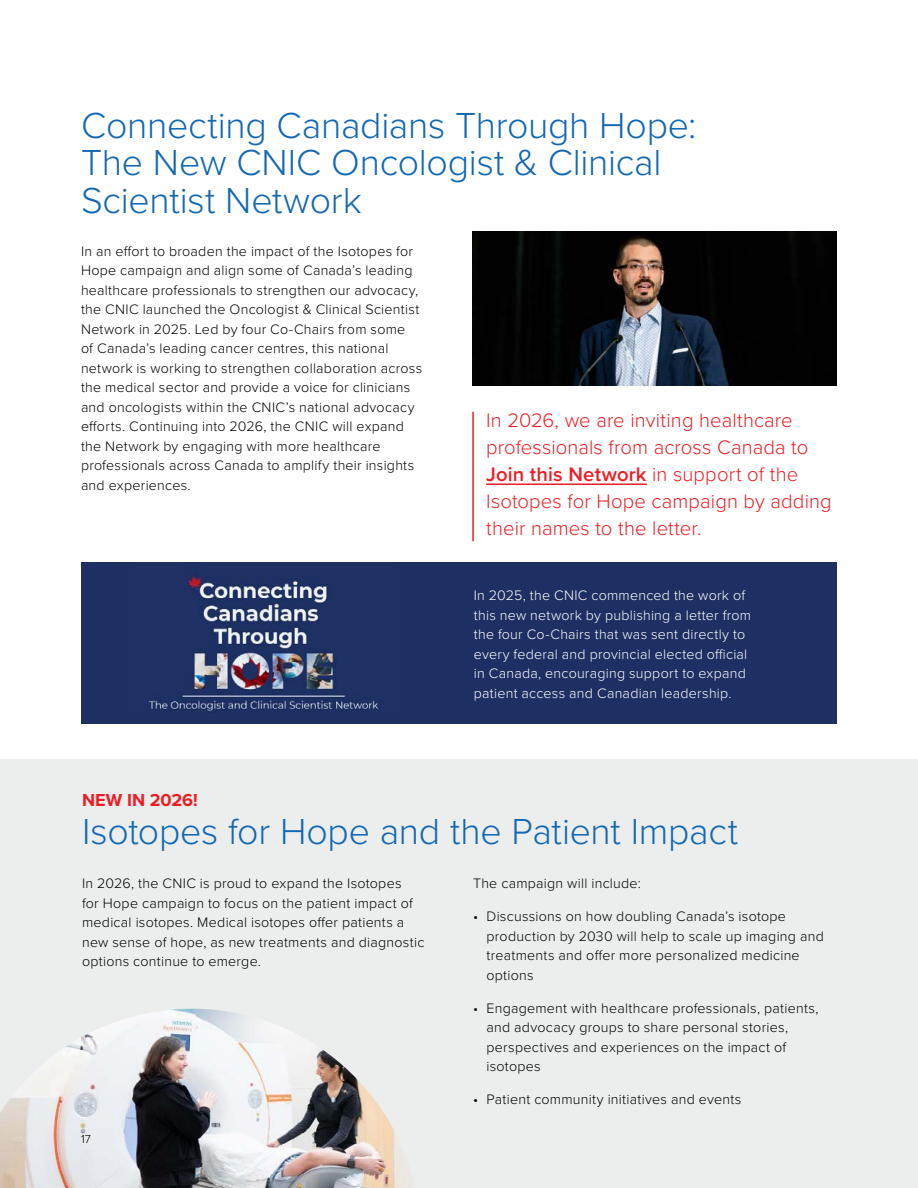
<style>
.page{position:relative;width:918px;height:1188px;background:#fff}
.page>*{position:absolute;margin:0;border:0;box-sizing:border-box;transform-origin:0 0}
.t1{font:300 37.5px/37.5px "Proxima Nova";letter-spacing:-.005em;color:#1268b3}
.CALLOUT{font:300 20.25px/27px "Proxima Nova";letter-spacing:.005em;color:#ed1d24}
.H4_red_caps{font:700 18px "Proxima Nova";color:#ed1d24}
.BODY{font:300 14.25px/19.5px "Proxima Nova";letter-spacing:.015em;color:#000}
.BODY-2{font:300 14.25px/19.5px "Proxima Nova";letter-spacing:.015em;color:#fff}
.t2{font:300 12px "Proxima Nova";color:#000}
.s1{font-weight:600}
</style>
<div class="page">
<div style="left:0;top:759px;width:918px;height:429px;background:#eceded"></div>
<img style="left:0;top:1009px;width:404px;height:179px">
<div style="left:81px;top:562px;width:756px;height:162px;background:#1e3063"></div>
<img style="left:149px;top:575px;width:230px;height:137px">
<img style="left:472px;top:231px;width:365px;height:154px">
<hr style="left:486px;top:483px;width:161px;height:2px;background:#ed1d24">
<hr style="left:472px;top:412px;width:2px;height:129px;background:#ed1d24">
<h3 class="t1" style="left:81px;top:104px;width:617px">Connecting Canadians Through Hope:<br>The New CNIC Oncologist &amp; Clinical<br>Scientist Network</h3>
<p class="BODY" style="left:81px;top:241px;width:343px">In an effort to broaden the impact of the Isotopes for Hope campaign and align some of Canada’s leading healthcare professionals to strengthen our advocacy, the CNIC launched the Oncologist &amp; Clinical Scientist Network in 2025. Led by four Co-Chairs from some<br>of Canada’s leading cancer centres, this national network is working to strengthen collaboration across the medical sector and provide a voice for clinicians and oncologists within the CNIC’s national advocacy efforts. Continuing into 2026, the CNIC will expand the Network by engaging with more healthcare professionals across Canada to amplify their insights and experiences.</p>
<p class="CALLOUT" style="left:486px;top:406px;width:347px">In 2026, we are inviting healthcare professionals from across Canada to <span class="s1">Join this Network</span> in support of the Isotopes for Hope campaign by adding their names to the letter.</p>
<p class="BODY-2" style="left:474px;top:585px;width:279px">In 2025, the CNIC commenced the work of this new network by publishing a letter from the four Co-Chairs that was sent directly to every federal and provincial elected official in Canada, encouraging support to expand patient access and Canadian leadership.</p>
<p class="H4_red_caps" style="left:82px;top:787px;width:117px">NEW IN 2026!</p>
<h3 class="t1" style="left:82px;top:810px;width:658px">Isotopes for Hope and the Patient Impact</h3>
<p class="BODY" style="left:82px;top:873px;width:344px">In 2026, the CNIC is proud to expand the Isotopes<br>for Hope campaign to focus on the patient impact of medical isotopes. Medical isotopes offer patients a new sense of hope, as new treatments and diagnostic options continue to emerge.</p>
<p class="BODY" style="left:473px;top:873px;width:169px">The campaign will include:</p>
<p class="BODY" style="left:487px;top:906px;width:339px;text-indent:-14px">• Discussions on how doubling Canada’s isotope production by 2030 will help to scale up imaging and treatments and offer more personalized medicine options</p>
<p class="BODY" style="left:487px;top:998px;width:334px;text-indent:-14px">• Engagement with healthcare professionals, patients, and advocacy groups to share personal stories, perspectives and experiences on the impact of isotopes</p>
<p class="BODY" style="left:473px;top:1089px;width:270px">• Patient community initiatives and events</p>
<h1 class="t2" style="left:81px;top:1131px;width:11px">17</h1>
</div>
